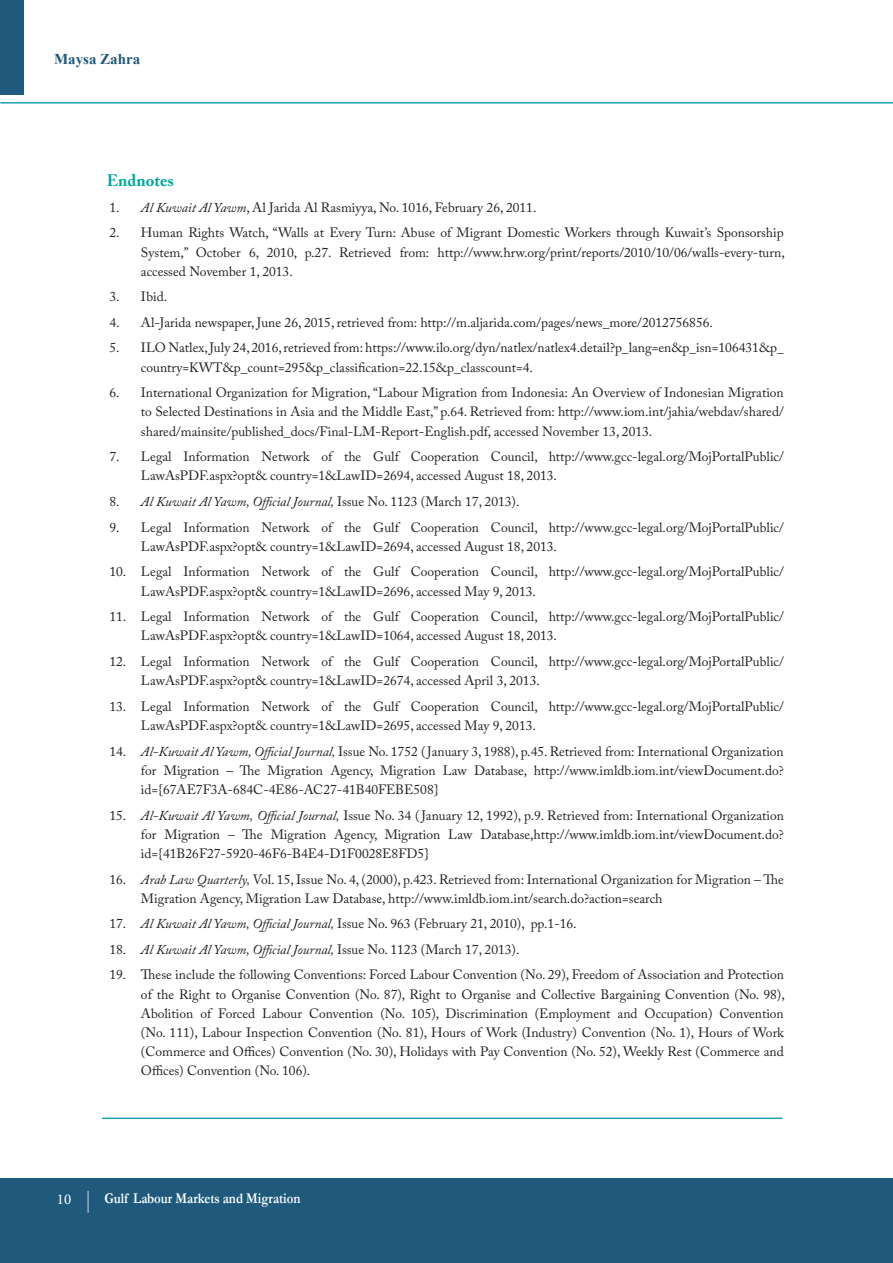
<style>
.page{position:relative;width:893px;height:1263px;background:#fff}
.page>*{position:absolute;margin:0;border:0;box-sizing:border-box;transform-origin:0 0}
.t1{font:700 16.5px "Adobe Caslon Pro";color:#00a99d}
.t2{font:700 15px "Garamond";color:#fff;scale:.85 1}
.t3{font:700 15px "Times New Roman";color:#1f5a7d}
.t4{font:15px "Minion Pro";color:#fff}
.t5{font:13.5px/19.2px "Adobe Caslon Pro";color:#231f20}
.t6{font:italic 13.5px "Adobe Caslon Pro";color:#231f20}
.s1{font-style:italic}
.s2{font-style:normal}
</style>
<div class="page">
<div style="left:0;top:1179px;width:893px;height:84px;background:#1f5a7d"></div>
<hr style="left:0;top:102px;width:893px;height:2px;background:#1ba2b0">
<div style="left:0;top:0;width:24px;height:94px;background:#1f5a7d"></div>
<svg style="left:88px;top:1191px;width:1px;height:22px"></svg>
<hr style="left:102px;top:1117px;width:680px;height:2px;background:#1ba2b0">
<p class="t3" style="left:54px;top:49px;width:88px">Maysa Zahra</p>
<p class="t1" style="left:107px;top:171px;width:69px">Endnotes</p>
<p class="t5" style="left:109px;top:197px;width:428px">1. <span class="s1">Al Kuwait Al Yawm</span>, Al Jarida Al Rasmiyya, No. 1016, February 26, 2011.</p>
<p class="t5" style="left:141px;top:223px;width:645px;text-align:justify;text-indent:-31px">2. Human Rights Watch, “Walls at Every Turn: Abuse of Migrant Domestic Workers through Kuwait’s Sponsorship System,” October 6, 2010, p.27. Retrieved from: http://www.hrw.org/print/reports/2010/10/06/walls-every-turn, accessed November 1, 2013.</p>
<p class="t5" style="left:109px;top:287px;width:59px">3. Ibid.</p>
<p class="t5" style="left:109px;top:313px;width:605px">4. Al-Jarida newspaper, June 26, 2015, retrieved from: http://m.aljarida.com/pages/news_more/2012756856.</p>
<p class="t5" style="left:141px;top:338px;width:644px;text-indent:-31px">5. ILO Natlex, July 24, 2016, retrieved from: https://www.ilo.org/dyn/natlex/natlex4.detail?p_lang=en&amp;p_isn=106431&amp;p_ country=KWT&amp;p_count=295&amp;p_classification=22.15&amp;p_classcount=4.</p>
<p class="t5" style="left:141px;top:383px;width:644px;text-align:justify;text-indent:-31px">6. International Organization for Migration, “Labour Migration from Indonesia: An Overview of Indonesian Migration to Selected Destinations in Asia and the Middle East,” p.64. Retrieved from: http://www.iom.int/jahia/webdav/shared/ shared/mainsite/published_docs/Final-LM-Report-English.pdf, accessed November 13, 2013.</p>
<p class="t5" style="left:141px;top:447px;width:644px;text-indent:-31px">7. Legal Information Network of the Gulf Cooperation Council, http://www.gcc-legal.org/MojPortalPublic/<br>LawAsPDF.aspx?opt&amp; country=1&amp;LawID=2694, accessed August 18, 2013.</p>
<p class="t6" style="left:109px;top:493px;width:411px"><span class="s2">8.</span> Al Kuwait Al Yawm, Official Journal, <span class="s2">Issue No. 1123 (March 17, 2013).</span></p>
<p class="t5" style="left:141px;top:517px;width:644px;text-indent:-31px">9. Legal Information Network of the Gulf Cooperation Council, http://www.gcc-legal.org/MojPortalPublic/<br>LawAsPDF.aspx?opt&amp; country=1&amp;LawID=2694, accessed August 18, 2013.</p>
<p class="t5" style="left:141px;top:562px;width:644px;text-indent:-31px">10. Legal Information Network of the Gulf Cooperation Council, http://www.gcc-legal.org/MojPortalPublic/<br>LawAsPDF.aspx?opt&amp; country=1&amp;LawID=2696, accessed May 9, 2013.</p>
<p class="t5" style="left:141px;top:607px;width:644px;text-indent:-31px">11. Legal Information Network of the Gulf Cooperation Council, http://www.gcc-legal.org/MojPortalPublic/<br>LawAsPDF.aspx?opt&amp; country=1&amp;LawID=1064, accessed August 18, 2013.</p>
<p class="t5" style="left:141px;top:652px;width:644px;text-indent:-31px">12. Legal Information Network of the Gulf Cooperation Council, http://www.gcc-legal.org/MojPortalPublic/<br>LawAsPDF.aspx?opt&amp; country=1&amp;LawID=2674, accessed April 3, 2013.</p>
<p class="t5" style="left:141px;top:696px;width:644px;text-indent:-31px">13. Legal Information Network of the Gulf Cooperation Council, http://www.gcc-legal.org/MojPortalPublic/<br>LawAsPDF.aspx?opt&amp; country=1&amp;LawID=2695, accessed May 9, 2013.</p>
<p class="t5" style="left:141px;top:741px;width:644px;text-align:justify;text-indent:-31px">14. <span class="s1">Al-Kuwait Al Yawm, Official Journal,</span> Issue No. 1752 ( January 3, 1988), p.45. Retrieved from: International Organization for Migration – The Migration Agency, Migration Law Database, http://www.imldb.iom.int/viewDocument.do? id={67AE7F3A-684C-4E86-AC27-41B40FEBE508}</p>
<p class="t5" style="left:141px;top:805px;width:644px;text-align:justify;text-indent:-31px">15. <span class="s1">Al-Kuwait Al Yawm, Official Journal,</span> Issue No. 34 ( January 12, 1992), p.9. Retrieved from: International Organization for Migration – The Migration Agency, Migration Law Database,http://www.imldb.iom.int/viewDocument.do? id={41B26F27-5920-46F6-B4E4-D1F0028E8FD5}</p>
<p class="t5" style="left:141px;top:869px;width:644px;text-indent:-31px">16. <span class="s1">Arab Law Quarterly,</span> Vol. 15, Issue No. 4, (2000), p.423. Retrieved from: International Organization for Migration – The<br>Migration Agency, Migration Law Database, http://www.imldb.iom.int/search.do?action=search</p>
<p class="t5" style="left:109px;top:914px;width:469px">17. <span class="s1">Al Kuwait Al Yawm, Official Journal,</span> Issue No. 963 (February 21, 2010), pp.1-16.</p>
<p class="t6" style="left:109px;top:941px;width:411px"><span class="s2">18.</span> Al Kuwait Al Yawm, Official Journal, <span class="s2">Issue No. 1123 (March 17, 2013).</span></p>
<p class="t5" style="left:141px;top:965px;width:645px;text-align:justify;text-indent:-31px">19. These include the following Conventions: Forced Labour Convention (No. 29), Freedom of Association and Protection of the Right to Organise Convention (No. 87), Right to Organise and Collective Bargaining Convention (No. 98), Abolition of Forced Labour Convention (No. 105), Discrimination (Employment and Occupation) Convention (No. 111), Labour Inspection Convention (No. 81), Hours of Work (Industry) Convention (No. 1), Hours of Work (Commerce and Offices) Convention (No. 30), Holidays with Pay Convention (No. 52), Weekly Rest (Commerce and Offices) Convention (No. 106).</p>
<p class="t4" style="left:57px;top:1189px;width:16px">10</p>
<p class="t2" style="left:105px;top:1189px;width:232px">Gulf Labour Markets and Migration</p>
</div>
